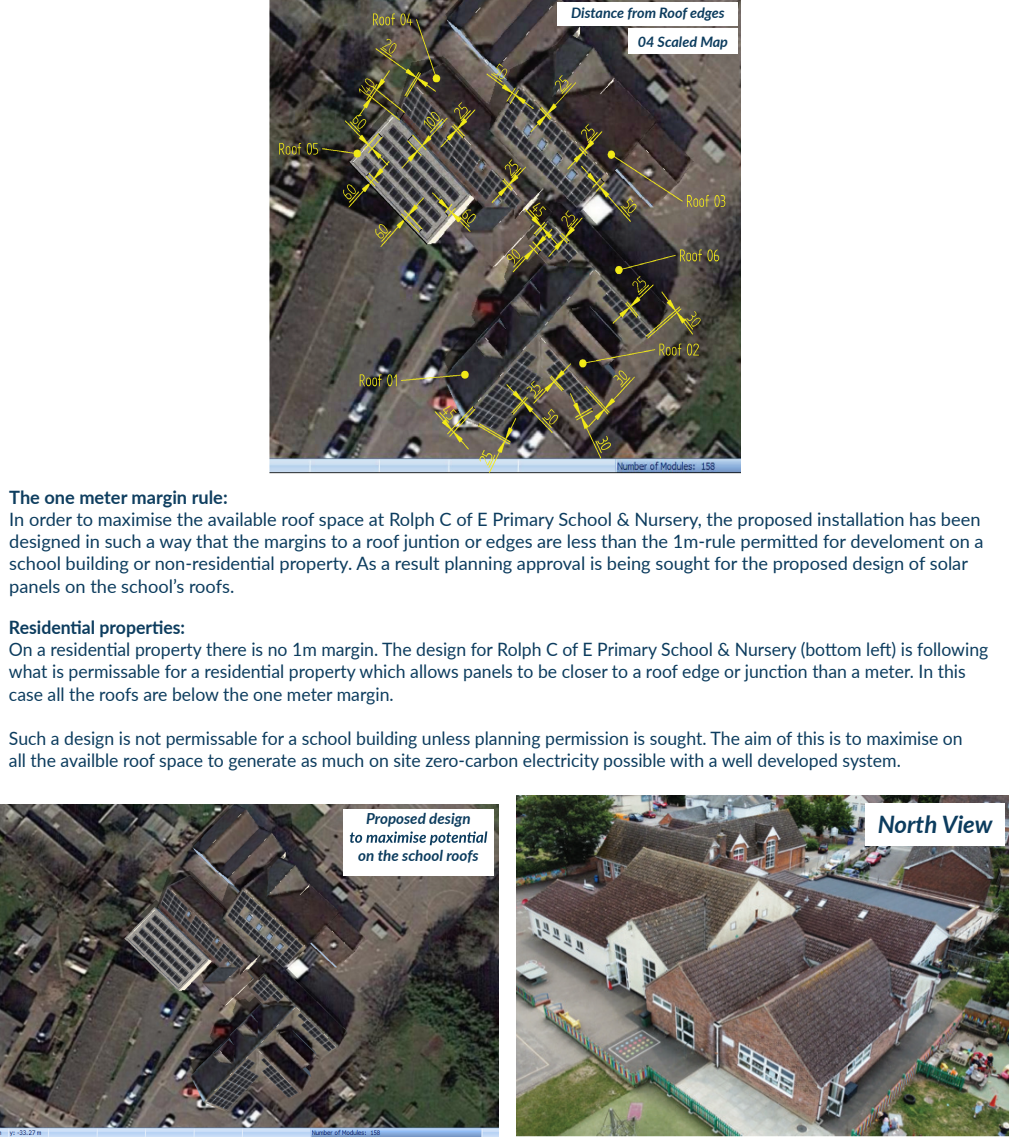
<style>
.page{position:relative;width:1010px;height:1137px;background:#fff}
.page>*{position:absolute;margin:0;border:0;box-sizing:border-box;transform-origin:0 0}
.t1{font:italic 700 24px "Lato";color:#0c3c5e}
.t2{font:18.4px/22.1px "Lato";color:#0c3c5e;scale:.96 1}
.t3{font:18.4px/22.1px "Lato";color:#0c3c5e}
.t4{font:700 18.4px "Lato";color:#0c3c5e}
.t5{font:700 18.4px "Lato";color:#0c3c5e;scale:.96 1}
.t6{font:italic 700 15.2px "Lato";color:#0c3c5e}
.t7{font:italic 700 14.4px "Lato";color:#0c3c5e}
</style>
<div class="page">
<img style="left:269px;top:0;width:471px;height:474px">
<img style="left:0;top:804px;width:498px;height:332px">
<div style="left:343px;top:808px;width:150px;height:67px;background:#fff"></div>
<svg style="left:350px;top:831px;width:137px;height:14px"></svg>
<img style="left:516px;top:795px;width:492px;height:340px">
<div style="left:628px;top:29px;width:109px;height:25px;background:#fff"></div>
<div style="left:557px;top:3px;width:180px;height:23px;background:#fff"></div>
<div style="left:865px;top:802px;width:140px;height:43px;background:#fff"></div>
<p class="t7" style="left:571px;top:2px;width:155px">Distance from Roof edges</p>
<p class="t7" style="left:638px;top:31px;width:92px">04 Scaled Map</p>
<p class="t4" style="left:9px;top:484px;width:220px">The one meter margin rule:</p>
<p class="t3" style="left:9px;top:507px;width:975px">In order to maximise the available roof space at Rolph C of E Primary School &amp; Nursery, the proposed installation has been designed in such a way that the margins to a roof juntion or edges are less than the 1m-rule permitted for develoment on a school building or non-residential property. As a result planning approval is being sought for the proposed design of solar panels on the school’s roofs.</p>
<p class="t5" style="left:9px;top:613px;width:185px">Residential properties:</p>
<p class="t2" style="left:9px;top:637px;width:1021px">On a residential property there is no 1m margin. The design for Rolph C of E Primary School &amp; Nursery (bottom left) is following what is permissable for a residential property which allows panels to be closer to a roof edge or junction than a meter. In this case all the roofs are below the one meter margin.</p>
<p class="t2" style="left:9px;top:726px;width:995px">Such a design is not permissable for a school building unless planning permission is sought. The aim of this is to maximise on all the availble roof space to generate as much on site zero-carbon electricity possible with a well developed system.</p>
<p class="t6" style="left:366px;top:807px;width:106px">Proposed design</p>
<p class="t6" style="left:358px;top:844px;width:122px">on the school roofs</p>
<h1 class="t1" style="left:877px;top:806px;width:116px">North View</h1>
</div>
